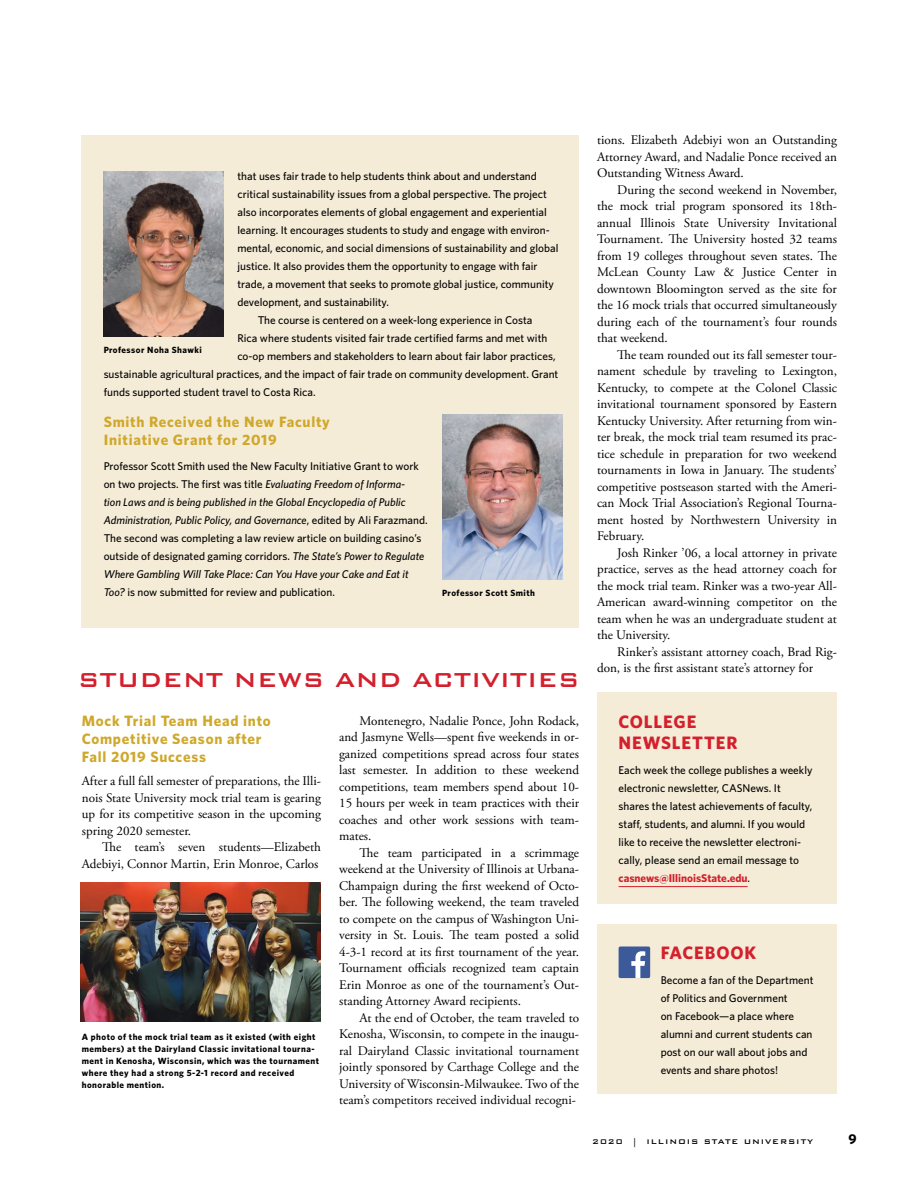
<style>
.page{position:relative;width:918px;height:1188px;background:#fff}
.page>*{position:absolute;margin:0;border:0;box-sizing:border-box;transform-origin:0 0}
.Section_headings{font:500 27px "Bank Gothic BT";color:#d41f2d}
.t1{font:700 18px/21.6px "Whitney";letter-spacing:.05em;color:#d41f2d}
.t2{font:700 15px/18px "Whitney";letter-spacing:.05em;color:#cfa82b}
.t3{font:700 14.25px "Whitney";color:#000}
.main_body_second_par{font:13.2px/16.5px "Adobe Garamond Pro";color:#000;text-align:justify}
.main_body_first_para{font:13.2px/16.5px "Adobe Garamond Pro";color:#000;text-align:justify}
.sidebar_body_second{font:500 11.25px/18px "Whitney";color:#000}
.sidebar_body_first_p{font:500 11.25px/18px "Whitney";color:#000}
.alt_body_first_parag{font:500 11.25px/18px "Whitney";color:#000}
.t4{font:700 9px/12px "Whitney";letter-spacing:.05em;color:#000}
.t5{font:500 9px "Bank Gothic BT";letter-spacing:.1em;color:#000}
.s1{font-style:italic}
.s2{font-weight:700;color:#d41f2d}
</style>
<div class="page">
<div style="left:81px;top:135px;width:497px;height:492px;background:#f5ecd8"></div>
<div style="left:597px;top:924px;width:240px;height:170px;background:#f5ecd8"></div>
<div style="left:597px;top:692px;width:240px;height:212px;background:#f5ecd8"></div>
<img style="left:104px;top:172px;width:120px;height:164px">
<img style="left:442px;top:415px;width:120px;height:164px">
<div style="left:619px;top:947px;width:31px;height:31px;background:#3c5a99;border-radius:2px"></div>
<svg style="left:631px;top:951px;width:14px;height:27px"></svg>
<img style="left:81px;top:883px;width:240px;height:139px">
<hr style="left:619px;top:886px;width:129px;height:1px;background:#d41f2d">
<p class="sidebar_body_second" style="left:237px;top:167px;width:322px">that uses fair trade to help students think about and understand critical sustainability issues from a global perspective. The project also incorporates elements of global engagement and experiential learning. It encourages students to study and engage with environ&shy;mental, economic, and social dimensions of sustainability and global justice. It also provides them the opportunity to engage with fair trade, a movement that seeks to promote global justice, community development, and sustainability.</p>
<p class="sidebar_body_second" style="left:258px;top:311px;width:276px">The course is centered on a week-long experience in Costa</p>
<p class="sidebar_body_second" style="left:237px;top:329px;width:311px">Rica where students visited fair trade certified farms and met with</p>
<p class="sidebar_body_second" style="left:237px;top:347px;width:320px">co-op members and stakeholders to learn about fair labor practices,</p>
<p class="sidebar_body_second" style="left:104px;top:365px;width:456px">sustainable agricultural practices, and the impact of fair trade on community development. Grant</p>
<p class="sidebar_body_second" style="left:104px;top:383px;width:214px">funds supported student travel to Costa Rica.</p>
<h3 class="t2" style="left:104px;top:413px;width:228px">Smith Received the New Faculty<br>Initiative Grant for 2019</h3>
<p class="sidebar_body_first_p" style="left:104px;top:457px;width:326px">Professor Scott Smith used the New Faculty Initiative Grant to work on two projects. The first was title <span class="s1">Evaluating Freedom of Informa-<br>tion Laws and is being published in the Global Encyclopedia of Public Administration, Public Policy, and Governance</span>, edited by Ali Farazmand.<br>The second was completing a law review article on building casino’s outside of designated gaming corridors. <span class="s1">The State’s Power to Regulate Where Gambling Will Take Place: Can You Have your Cake and Eat it Too?</span> is now submitted for review and publication.</p>
<p class="t4" style="left:104px;top:344px;width:100px">Professor Noha Shawki</p>
<p class="t4" style="left:442px;top:587px;width:94px">Professor Scott Smith</p>
<p class="Section_headings" style="left:78px;top:666px;width:503px">STUDENT NEWS AND ACTIVITIES</p>
<h3 class="t2" style="left:82px;top:711px;width:190px">Mock Trial Team Head into<br>Competitive Season after<br>Fall 2019 Success</h3>
<p class="main_body_first_para" style="left:82px;top:773px;width:241px">After a full fall semester of preparations, the Illi&shy;nois State University mock trial team is gearing up for its competitive season in the upcoming spring 2020 semester.</p>
<p class="main_body_second_par" style="left:82px;top:839px;width:241px;text-align:right">The team’s seven students—Elizabeth<br>Adebiyi, Connor Martin, Erin Monroe, Carlos</p>
<p class="t4" style="left:82px;top:1030px;width:239px">A photo of the mock trial team as it existed (with eight members) at the Dairyland Classic invitational tourna&shy;ment in Kenosha, Wisconsin, which was the tournament where they had a strong 5-2-1 record and received honorable mention.</p>
<p class="main_body_second_par" style="left:339px;top:713px;width:242px;text-indent:20px">Montenegro, Nadalie Ponce, John Rodack, and Jasmyne Wells—spent five weekends in or&shy;ganized competitions spread across four states last semester. In addition to these weekend competitions, team members spend about 10- 15 hours per week in team practices with their coaches and other work sessions with team&shy;mates.</p>
<p class="main_body_second_par" style="left:339px;top:845px;width:242px;text-indent:20px">The team participated in a scrimmage weekend at the University of Illinois at Urbana-Champaign during the first weekend of Octo&shy;ber. The following weekend, the team traveled to compete on the campus of Washington Uni&shy;versity in St. Louis. The team posted a solid 4-3-1 record at its first tournament of the year.<br>Tournament officials recognized team captain Erin Monroe as one of the tournament’s Out&shy;standing Attorney Award recipients.</p>
<p class="main_body_second_par" style="left:339px;top:1010px;width:242px;text-indent:20px">At the end of October, the team traveled to Kenosha, Wisconsin, to compete in the inaugu&shy;ral Dairyland Classic invitational tournament jointly sponsored by Carthage College and the University of Wisconsin-Milwaukee. Two of the team’s competitors received individual recogni-</p>
<p class="main_body_second_par" style="left:597px;top:133px;width:242px">tions. Elizabeth Adebiyi won an Outstanding Attorney Award, and Nadalie Ponce received an Outstanding Witness Award.</p>
<p class="main_body_second_par" style="left:597px;top:182px;width:241px;text-indent:20px">During the second weekend in November, the mock trial program sponsored its 18th&shy;annual Illinois State University Invitational Tournament. The University hosted 32 teams from 19 colleges throughout seven states. The McLean County Law &amp; Justice Center in downtown Bloomington served as the site for the 16 mock trials that occurred simultaneously during each of the tournament’s four rounds that weekend.</p>
<p class="main_body_second_par" style="left:597px;top:347px;width:242px;text-indent:20px">The team rounded out its fall semester tour&shy;nament schedule by traveling to Lexington, Kentucky, to compete at the Colonel Classic invitational tournament sponsored by Eastern Kentucky University. After returning from win&shy;ter break, the mock trial team resumed its prac&shy;tice schedule in preparation for two weekend tournaments in Iowa in January. The students’ competitive postseason started with the Ameri&shy;can Mock Trial Association’s Regional Tourna&shy;ment hosted by Northwestern University in February.</p>
<p class="main_body_second_par" style="left:597px;top:545px;width:241px;text-indent:20px">Josh Rinker ’06, a local attorney in private practice, serves as the head attorney coach for the mock trial team. Rinker was a two-year All-American award-winning competitor on the team when he was an undergraduate student at the University.</p>
<p class="main_body_second_par" style="left:597px;top:644px;width:241px;text-indent:20px">Rinker’s assistant attorney coach, Brad Rig&shy;don, is the first assistant state’s attorney for</p>
<h2 class="t1" style="left:619px;top:710px;width:120px">COLLEGE<br>NEWSLETTER</h2>
<p class="alt_body_first_parag" style="left:619px;top:761px;width:195px">Each week the college publishes a weekly electronic newsletter, CASNews. It shares the latest achievements of faculty, staff, students, and alumni. If you would like to receive the newsletter electroni&shy;cally, please send an email message to <span class="s2">casnews@IllinoisState.edu</span>.</p>
<h2 class="t1" style="left:661px;top:942px;width:97px">FACEBOOK</h2>
<p class="alt_body_first_parag" style="left:661px;top:971px;width:154px">Become a fan of the Department of Politics and Government<br>on Facebook—a place where alumni and current students can post on our wall about jobs and events and share photos!</p>
<p class="t5" style="left:592px;top:1137px;width:223px">2020 | ILLINOIS STATE UNIVERSITY</p>
<p class="t3" style="left:849px;top:1131px;width:10px">9</p>
</div>
